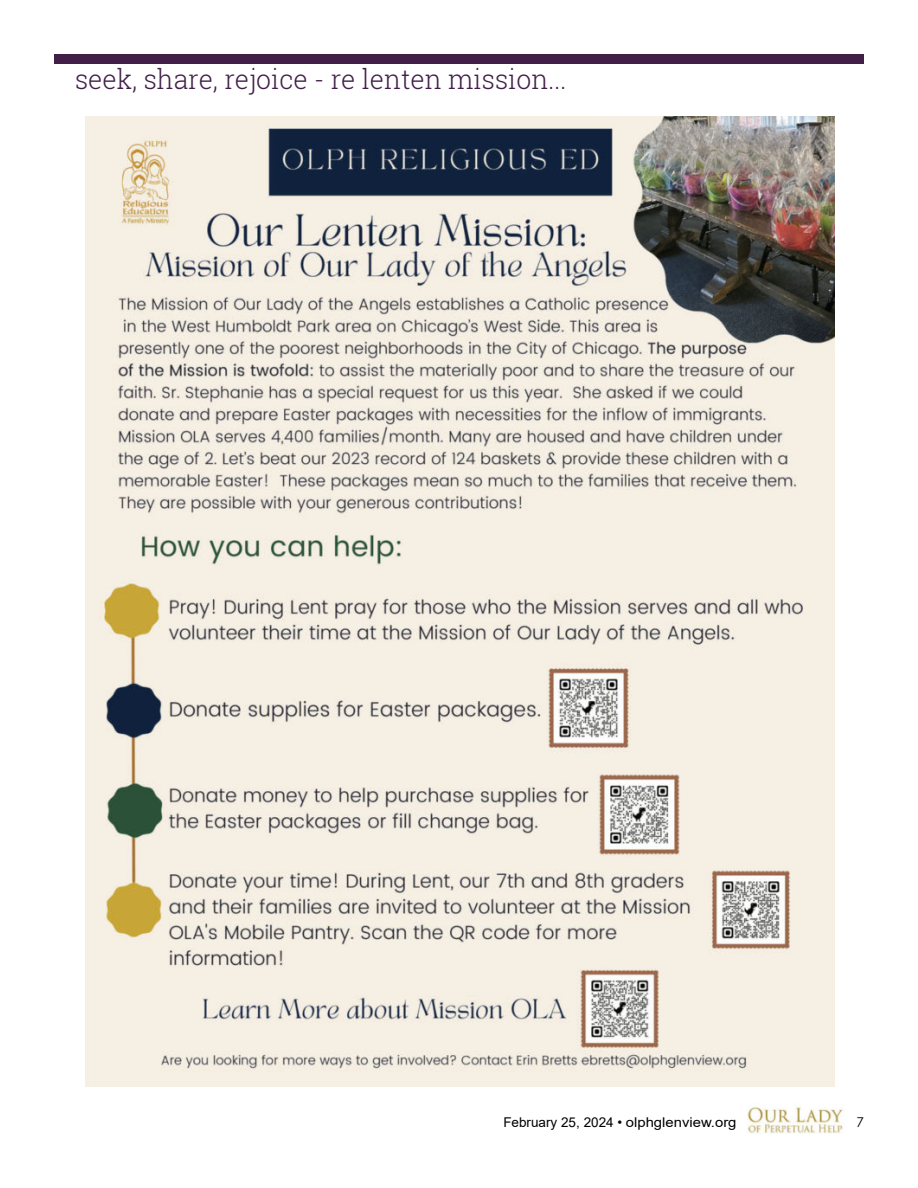
<style>
.page{position:relative;width:918px;height:1188px;background:#fff}
.page>*{position:absolute;margin:0;border:0;box-sizing:border-box;transform-origin:0 0}
.t1{font:300 27px "Roboto Slab";color:#411f49}
.t2{font:13.5px "Lvxppq Arial";color:#000}
.t3{font:13.5px "Century Gothic";color:#000}
</style>
<div class="page">
<div style="left:54px;top:54px;width:810px;height:9px;background:#411f49"></div>
<img style="left:748px;top:1107px;width:95px;height:27px">
<img style="left:85px;top:117px;width:750px;height:969px">
<p class="t1" style="left:75px;top:60px;width:493px">seek, share, rejoice - re lenten mission...</p>
<p class="t2" style="left:503px;top:1113px;width:235px">February 25, 2024 • olphglenview.org</p>
<p class="t3" style="left:857px;top:1113px;width:9px">7</p>
</div>
